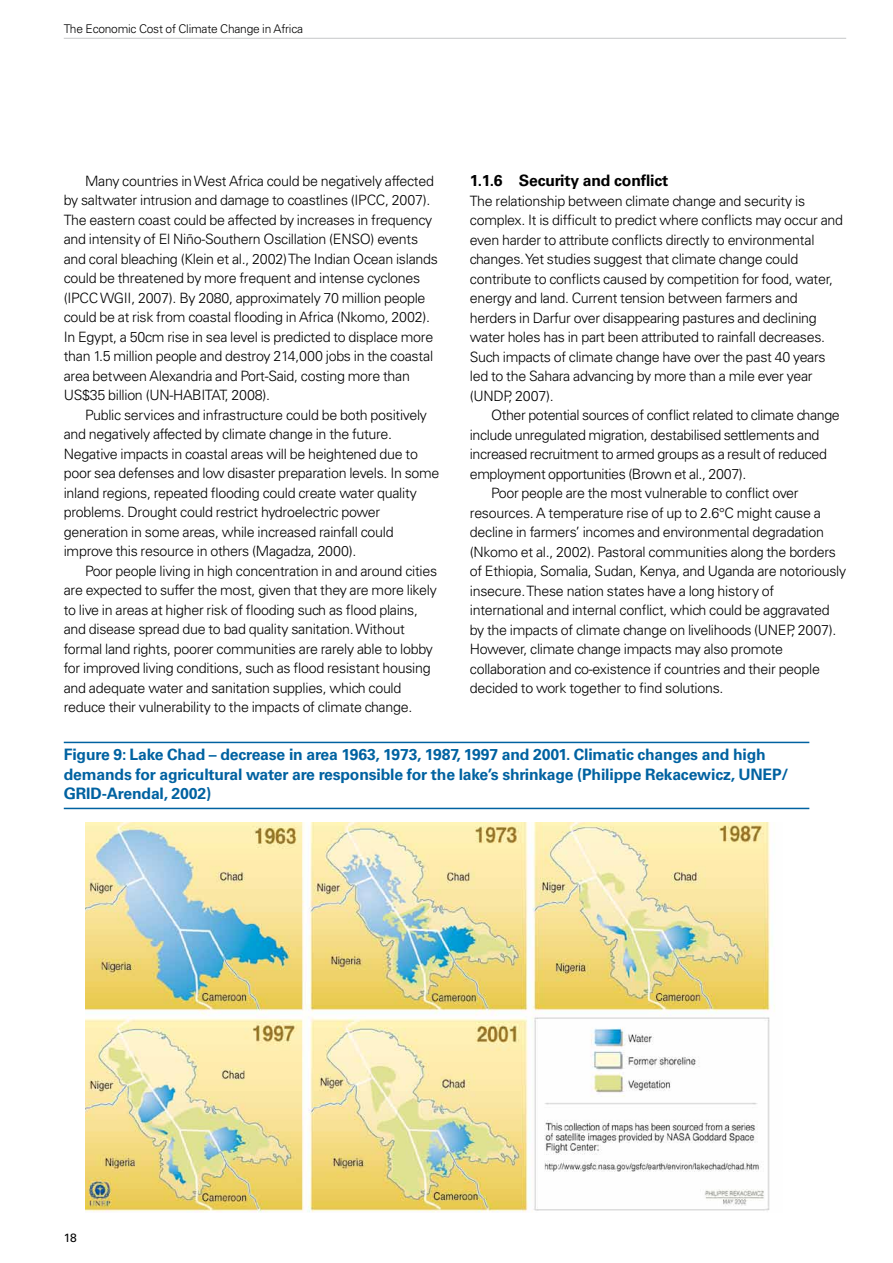
<style>
.page{position:relative;width:893px;height:1263px;background:#fff}
.page>*{position:absolute;margin:0;border:0;box-sizing:border-box;transform-origin:0 0}
.t1{font:700 15.75px/19.5px "Univers CA";letter-spacing:-.01em;color:#0062a1}
.t2{font:700 15.75px "Univers CA";letter-spacing:-.01em;color:#000}
.t3{font:300 14.25px/19.5px "Univers CA";letter-spacing:-.02em;color:#000}
.t4{font:300 12px "Univers CA";letter-spacing:-.02em;color:#000}
.t5{font:12px "Univers CA";color:#000}
</style>
<div class="page">
<hr style="left:64px;top:38px;width:782px;height:1px;background:#c6c7c8">
<hr style="left:64px;top:742px;width:745px;height:1px;background:#0062a1">
<hr style="left:64px;top:808px;width:745px;height:1px;background:#0062a1">
<img style="left:85px;top:822px;width:690px;height:390px">
<p class="t4" style="left:64px;top:21px;width:241px">The Economic Cost of Climate Change in Africa</p>
<p class="t3" style="left:64px;top:171px;width:376px;text-indent:21px">Many countries in West Africa could be negatively affected by saltwater intrusion and damage to coastlines (IPCC, 2007).<br>The eastern coast could be affected by increases in frequency and intensity of El Niño-Southern Oscillation (ENSO) events and coral bleaching (Klein et al., 2002) The Indian Ocean islands could be threatened by more frequent and intense cyclones (IPCC WGII, 2007). By 2080, approximately 70 million people could be at risk from coastal flooding in Africa (Nkomo, 2002).<br>In Egypt, a 50cm rise in sea level is predicted to displace more than 1.5 million people and destroy 214,000 jobs in the coastal area between Alexandria and Port-Said, costing more than US$35 billion (UN-HABITAT, 2008).</p>
<p class="t3" style="left:64px;top:405px;width:377px;text-indent:21px">Public services and infrastructure could be both positively and negatively affected by climate change in the future.<br>Negative impacts in coastal areas will be heightened due to poor sea defenses and low disaster preparation levels. In some inland regions, repeated flooding could create water quality problems. Drought could restrict hydroelectric power generation in some areas, while increased rainfall could improve this resource in others (Magadza, 2000).</p>
<p class="t3" style="left:64px;top:561px;width:375px;text-indent:21px">Poor people living in high concentration in and around cities are expected to suffer the most, given that they are more likely to live in areas at higher risk of flooding such as flood plains, and disease spread due to bad quality sanitation. Without formal land rights, poorer communities are rarely able to lobby for improved living conditions, such as flood resistant housing and adequate water and sanitation supplies, which could reduce their vulnerability to the impacts of climate change.</p>
<p class="t2" style="left:470px;top:171px;width:200px">1.1.6 Security and conflict</p>
<p class="t3" style="left:470px;top:191px;width:375px">The relationship between climate change and security is complex. It is difficult to predict where conflicts may occur and even harder to attribute conflicts directly to environmental changes. Yet studies suggest that climate change could contribute to conflicts caused by competition for food, water, energy and land. Current tension between farmers and herders in Darfur over disappearing pastures and declining water holes has in part been attributed to rainfall decreases.<br>Such impacts of climate change have over the past 40 years led to the Sahara advancing by more than a mile ever year (UNDP, 2007).</p>
<p class="t3" style="left:491px;top:405px;width:350px">Other potential sources of conflict related to climate change</p>
<p class="t3" style="left:470px;top:425px;width:351px">include unregulated migration, destabilised settlements and</p>
<p class="t3" style="left:470px;top:444px;width:359px">increased recruitment to armed groups as a result of reduced</p>
<p class="t3" style="left:470px;top:464px;width:278px">employment opportunities (Brown et al., 2007).</p>
<p class="t3" style="left:491px;top:483px;width:309px">Poor people are the most vulnerable to conflict over</p>
<p class="t3" style="left:470px;top:503px;width:353px">resources. A temperature rise of up to 2.6°C might cause a</p>
<p class="t3" style="left:470px;top:522px;width:356px">decline in farmers’ incomes and environmental degradation</p>
<p class="t3" style="left:470px;top:542px;width:368px">(Nkomo et al., 2002). Pastoral communities along the borders</p>
<p class="t3" style="left:470px;top:561px;width:378px">of Ethiopia, Somalia, Sudan, Kenya, and Uganda are notoriously</p>
<p class="t3" style="left:470px;top:581px;width:306px">insecure. These nation states have a long history of</p>
<p class="t3" style="left:470px;top:600px;width:361px">international and internal conflict, which could be aggravated</p>
<p class="t3" style="left:470px;top:620px;width:368px">by the impacts of climate change on livelihoods (UNEP, 2007).</p>
<p class="t3" style="left:470px;top:639px;width:315px">However, climate change impacts may also promote</p>
<p class="t3" style="left:470px;top:659px;width:352px">collaboration and co-existence if countries and their people</p>
<p class="t3" style="left:470px;top:678px;width:255px">decided to work together to find solutions.</p>
<p class="t1" style="left:64px;top:745px;width:726px">Figure 9: Lake Chad – decrease in area 1963, 1973, 1987, 1997 and 2001. Climatic changes and high demands for agricultural water are responsible for the lake’s shrinkage (Philippe Rekacewicz, UNEP/<br>GRID-Arendal, 2002)</p>
<p class="t5" style="left:64px;top:1231px;width:14px">18</p>
</div>
